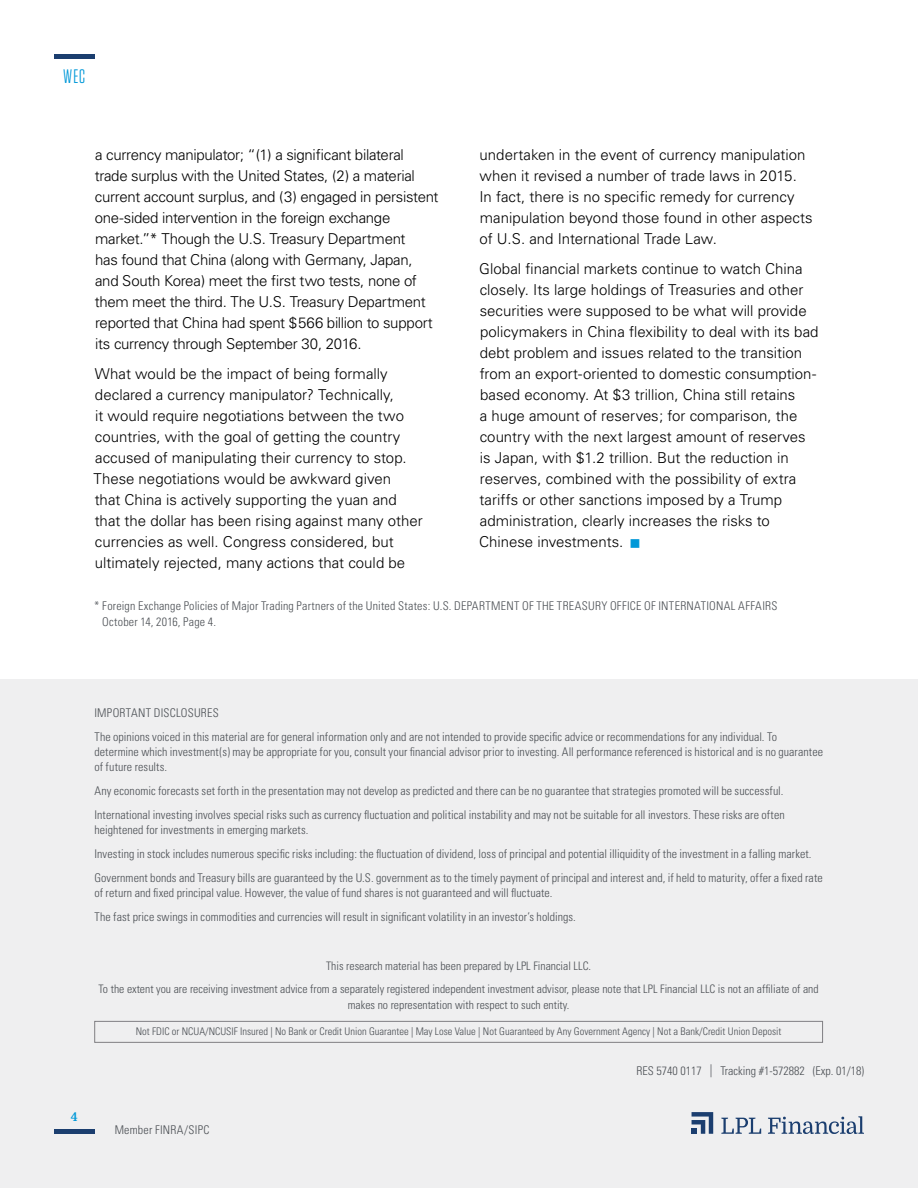
<style>
.page{position:relative;width:918px;height:1188px;background:#fff}
.page>*{position:absolute;margin:0;border:0;box-sizing:border-box;transform-origin:0 0}
.t1{font:19.5px "Tungsten Narrow";color:#0098d8}
.t2{font:300 15px/21px "Univers";color:#000}
.t3{font:300 15px/21px "Univers";letter-spacing:-.02em;color:#000}
.t4{font:300 condensed 12px/24px "Univers";letter-spacing:.005em;color:#4b4f54}
.t5{font:700 12px "Domine";color:#0098d8}
.t6{font:300 condensed 11.7px/22.8px "Univers";color:#4b4f54;text-align:center}
.t7{font:300 condensed 10.5px "Univers";color:#4b4f54}
.s1{color:#0098d8}
.s2{font-size:12.9px}
</style>
<div class="page">
<div style="left:0;top:945px;width:918px;height:243px;background:#efeff0"></div>
<hr style="left:54px;top:1130px;width:40px;height:4px;background:#1b3e6f">
<div style="left:94px;top:1021px;width:729px;height:22px;border:1px solid #807f83"></div>
<hr style="left:54px;top:54px;width:40px;height:4px;background:#1b3e6f">
<svg style="left:692px;top:1112px;width:21px;height:22px"></svg>
<svg style="left:721px;top:1118px;width:40px;height:16px"></svg>
<svg style="left:768px;top:1116px;width:96px;height:18px"></svg>
<div style="left:0;top:679px;width:918px;height:277px;background:#efeff0"></div>
<h1 class="t1" style="left:63px;top:67px;width:24px">WEC</h1>
<p class="t3" style="left:95px;top:145px;width:345px">a currency manipulator; “(1) a significant bilateral trade surplus with the United States, (2) a material current account surplus, and (3) engaged in persistent one-sided intervention in the foreign exchange market.”* Though the U.S. Treasury Department<br>has found that China (along with Germany, Japan, and South Korea) meet the first two tests, none of them meet the third. The U.S. Treasury Department reported that China had spent $566 billion to support its currency through September 30, 2016.</p>
<p class="t2" style="left:93px;top:364px;width:331px">What would be the impact of being formally declared a currency manipulator? Technically,<br>it would require negotiations between the two countries, with the goal of getting the country accused of manipulating their currency to stop.<br>These negotiations would be awkward given<br>that China is actively supporting the yuan and that the dollar has been rising against many other currencies as well. Congress considered, but ultimately rejected, many actions that could be</p>
<p class="t2" style="left:479px;top:145px;width:335px">undertaken in the event of currency manipulation when it revised a number of trade laws in 2015.<br>In fact, there is no specific remedy for currency manipulation beyond those found in other aspects of U.S. and International Trade Law.</p>
<p class="t2" style="left:479px;top:259px;width:341px">Global financial markets continue to watch China closely. Its large holdings of Treasuries and other securities were supposed to be what will provide policymakers in China flexibility to deal with its bad debt problem and issues related to the transition from an export-oriented to domestic consumption&shy;based economy. At $3 trillion, China still retains<br>a huge amount of reserves; for comparison, the country with the next largest amount of reserves is Japan, with $1.2 trillion. But the reduction in reserves, combined with the possibility of extra tariffs or other sanctions imposed by a Trump administration, clearly increases the risks to Chinese investments. <span class="s1">■</span></p>
<p class="t4" style="left:102px;top:597px;width:677px;line-height:16.5px;text-indent:-8px">* Foreign Exchange Policies of Major Trading Partners of the United States: U.S. DEPARTMENT OF THE TREASURY OFFICE OF INTERNATIONAL AFFAIRS<br>October 14, 2016, Page 4.</p>
<p class="t5" style="left:71px;top:1110px;width:8px">4</p>
<p class="t4" style="left:94px;top:701px;width:684px">IMPORTANT DISCLOSURES<br>The opinions voiced in this material are for general information only and are not intended to provide specific advice or recommendations for any individual. To</p>
<p class="t4" style="left:94px;top:745px;width:730px;line-height:15px">determine which investment(s) may be appropriate for you, consult your financial advisor prior to investing. All performance referenced is historical and is no guarantee of future results.</p>
<p class="t4" style="left:94px;top:779px;width:692px">Any economic forecasts set forth in the presentation may not develop as predicted and there can be no guarantee that strategies promoted will be successful.<br>International investing involves special risks such as currency fluctuation and political instability and may not be suitable for all investors. These risks are often</p>
<p class="t4" style="left:94px;top:818px;width:730px">heightened for investments in emerging markets.<br>Investing in stock includes numerous specific risks including: the fluctuation of dividend, loss of principal and potential illiquidity of the investment in a falling market.<br>Government bonds and Treasury bills are guaranteed by the U.S. government as to the timely payment of principal and interest and, if held to maturity, offer a fixed rate</p>
<p class="t4" style="left:94px;top:881px;width:483px">of return and fixed principal value. However, the value of fund shares is not guaranteed and will fluctuate.<br>The fast price swings in commodities and currencies will result in significant volatility in an investor’s holdings.</p>
<p class="t6" style="left:99px;top:954px;width:722px">This research material has been prepared by LPL Financial LLC.<br>To the extent you are receiving investment advice from a separately registered independent investment advisor, please note that LPL Financial LLC is not an affiliate of and</p>
<p class="t6" style="left:348px;top:993px;width:223px">makes no representation with respect to such entity.</p>
<p class="t7" style="left:136px;top:1025px;width:647px">Not FDIC or NCUA/NCUSIF Insured | No Bank or Credit Union Guarantee | May Lose Value | Not Guaranteed by Any Government Agency | Not a Bank/Credit Union Deposit</p>
<p class="t4" style="left:115px;top:1118px;width:96px">Member FINRA/SIPC</p>
<p class="t4" style="left:636px;top:1059px;width:229px">RES 5740 0117 <span class="s2">|</span> Tracking #1-572882 (Exp. 01/18)</p>
</div>
